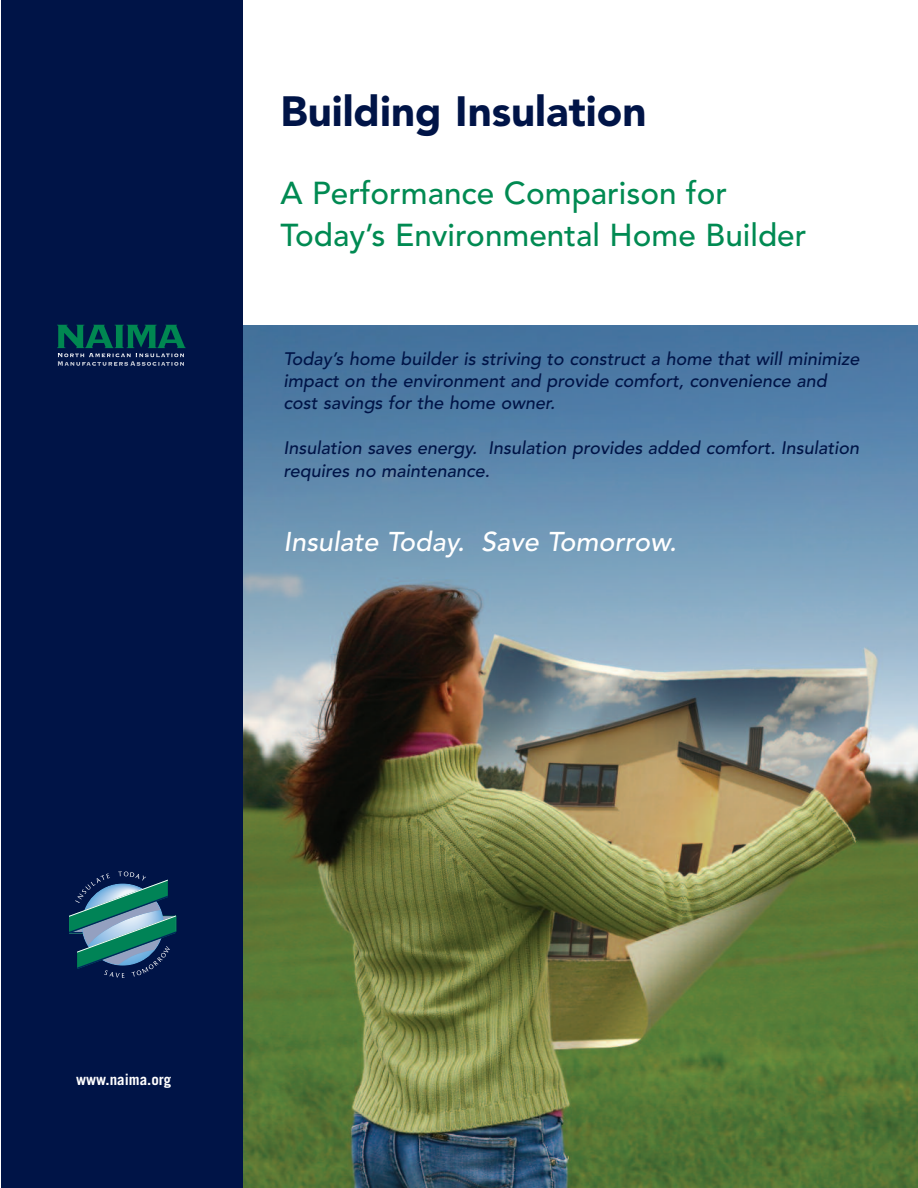
<style>
.page{position:relative;width:918px;height:1188px;background:#fff}
.page>*{position:absolute;margin:0;border:0;box-sizing:border-box;transform-origin:0 0}
.t1{font:900 42px "Avenir";color:#001447}
.t2{font:500 31.5px/42px "Avenir";color:#008a52}
.t3{font:italic 500 27px "Avenir";color:#fff}
.t4{font:italic 500 18px/22.4px "Avenir";color:#001447}
.t5{font:700 15px "Trade Gothic";color:#fff}
</style>
<div class="page">
<img style="left:243px;top:325px;width:675px;height:863px">
<div style="left:2px;top:0;width:241px;height:1188px;background:#001447"></div>
<svg style="left:69px;top:872px;width:107px;height:106px"></svg>
<svg style="left:57px;top:325px;width:129px;height:41px"></svg>
<h1 class="t1" style="left:280px;top:94px;width:368px">Building Insulation</h1>
<h2 class="t2" style="left:280px;top:175px;width:527px">A Performance Comparison for<br>Today’s Environmental Home Builder</h2>
<p class="t4" style="left:283px;top:349px;width:578px">Today’s home builder is striving to construct a home that will minimize impact on the environment and provide comfort, convenience and cost savings for the home owner.</p>
<p class="t4" style="left:283px;top:438px;width:577px">Insulation saves energy. Insulation provides added comfort. Insulation requires no maintenance.</p>
<h3 class="t3" style="left:284px;top:530px;width:395px">Insulate Today. Save Tomorrow.</h3>
<p class="t5" style="left:76px;top:1074px;width:97px">www.naima.org</p>
</div>
